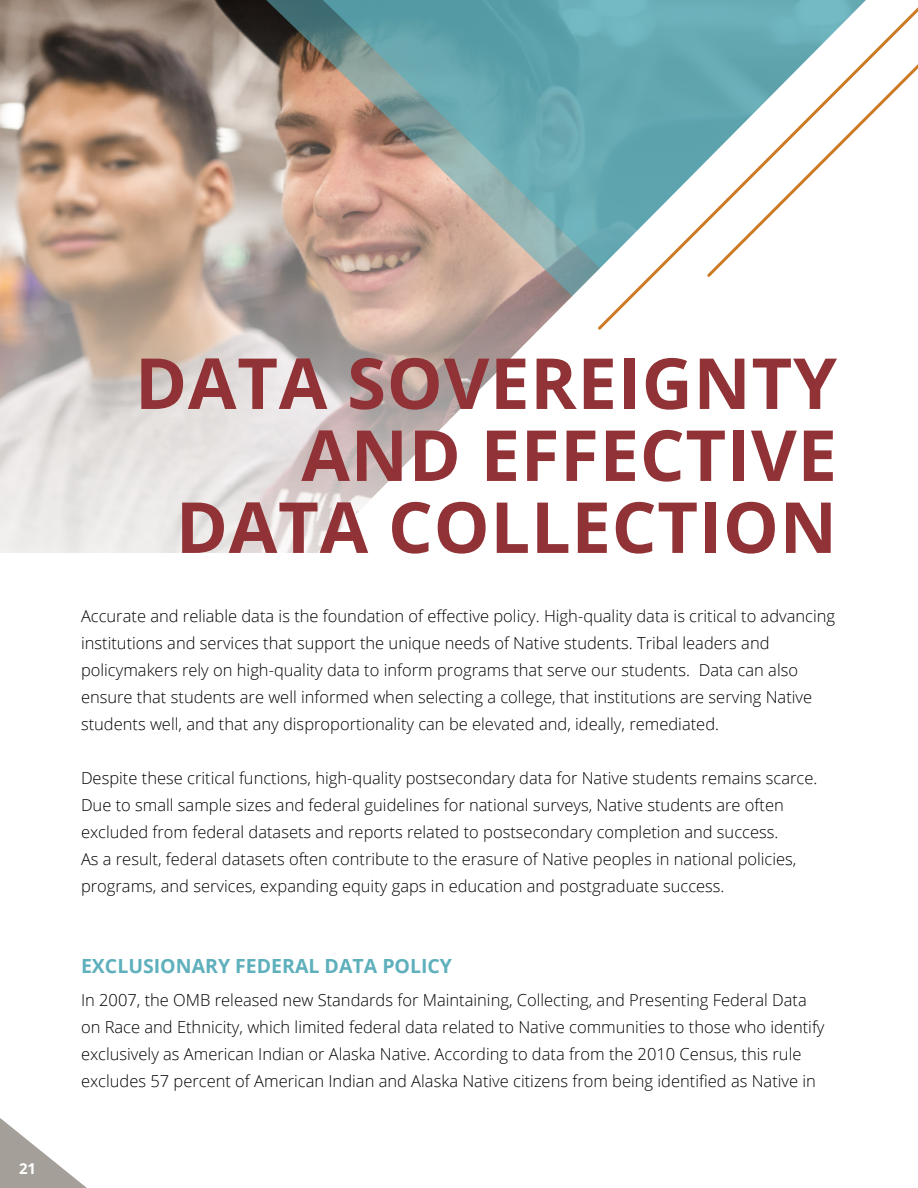
<style>
.page{position:relative;width:918px;height:1188px;background:#fff}
.page>*{position:absolute;margin:0;border:0;box-sizing:border-box;transform-origin:0 0}
.t1{font:700 70.5px/72px "Open Sans";letter-spacing:.01em;color:#913336;text-align:right}
.t2{font:700 19.5px "Open Sans";color:#5eb0bc}
.t3{font:300 16.5px/27px "Open Sans";color:#000}
.t4{font:700 15px "Open Sans";color:#fff}
</style>
<div class="page">
<svg style="left:0;top:1118px;width:87px;height:70px"></svg>
<svg style="left:0;top:0;width:316px;height:553px;background:#c5b5aa"></svg>
<svg style="left:252px;top:0;width:57px;height:329px;background:#9e8f84"></svg>
<svg style="left:316px;top:0;width:279px;height:553px"></svg>
<svg style="left:595px;top:0;width:323px;height:330px"></svg>
<p class="t4" style="left:19px;top:1158px;width:19px">21</p>
<h1 class="t1" style="left:135px;top:346px;width:703px">DATA SOVEREIGNTY<br>AND EFFECTIVE<br>DATA COLLECTION</h1>
<p class="t3" style="left:81px;top:602px;width:756px">Accurate and reliable data is the foundation of effective policy. High-quality data is critical to advancing institutions and services that support the unique needs of Native students. Tribal leaders and policymakers rely on high-quality data to inform programs that serve our students. Data can also ensure that students are well informed when selecting a college, that institutions are serving Native students well, and that any disproportionality can be elevated and, ideally, remediated.</p>
<p class="t3" style="left:81px;top:764px;width:738px">Despite these critical functions, high-quality postsecondary data for Native students remains scarce.<br>Due to small sample sizes and federal guidelines for national surveys, Native students are often excluded from federal datasets and reports related to postsecondary completion and success.<br>As a result, federal datasets often contribute to the erasure of Native peoples in national policies, programs, and services, expanding equity gaps in education and postgraduate success.</p>
<p class="t2" style="left:81px;top:952px;width:373px">EXCLUSIONARY FEDERAL DATA POLICY</p>
<p class="t3" style="left:81px;top:987px;width:745px">In 2007, the OMB released new Standards for Maintaining, Collecting, and Presenting Federal Data on Race and Ethnicity, which limited federal data related to Native communities to those who identify exclusively as American Indian or Alaska Native. According to data from the 2010 Census, this rule excludes 57 percent of American Indian and Alaska Native citizens from being identified as Native in</p>
</div>
